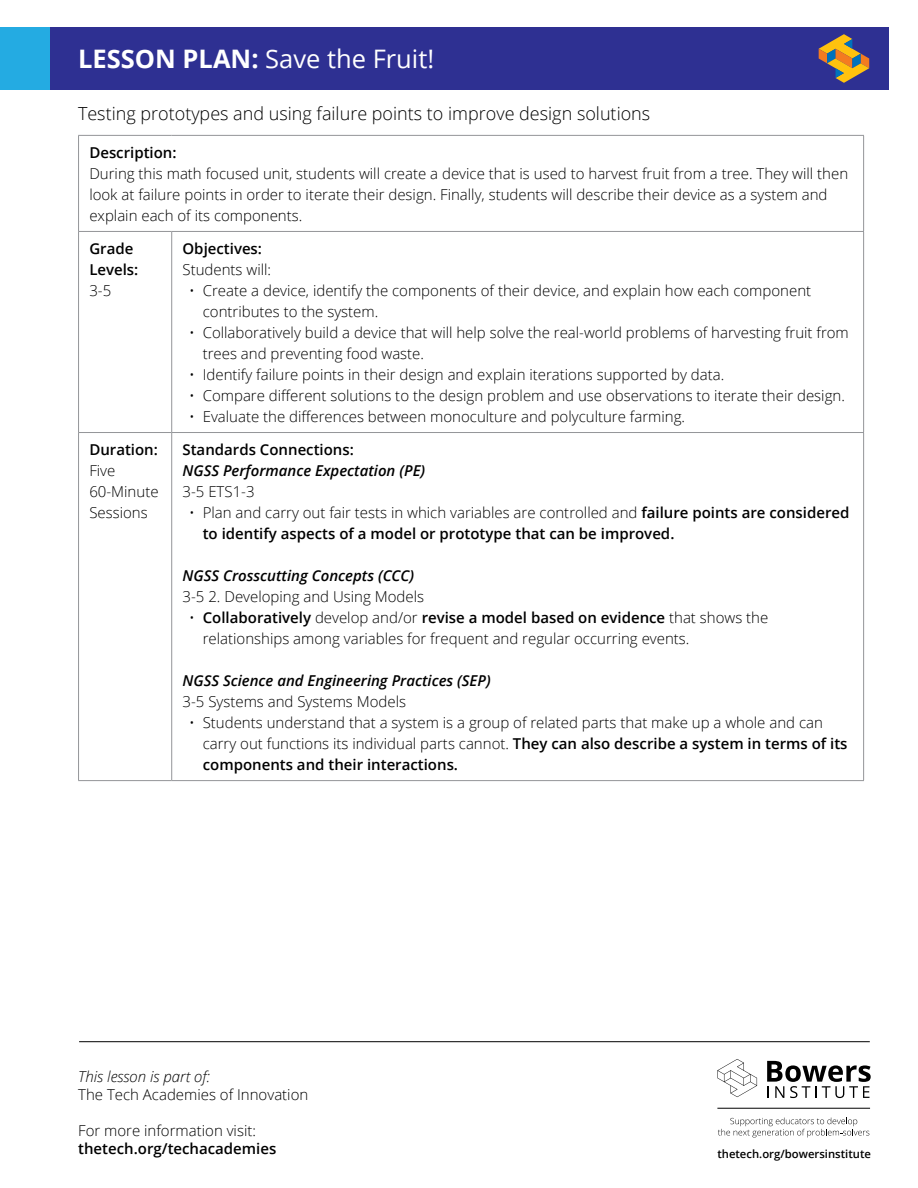
<style>
.page{position:relative;width:918px;height:1188px;background:#fff}
.page>*{position:absolute;margin:0;border:0;box-sizing:border-box;transform-origin:0 0}
.t1{font:25.5px "Open Sans";color:#fff}
.t2{font:300 18px "Open Sans";color:#000}
.t3{font:300 15px/21px "Open Sans";color:#000}
.t4{font:600 15px/21px "Open Sans";color:#000}
.t5{font:italic 600 15px "Open Sans";color:#000}
.t6{font:italic 300 15px "Open Sans";color:#000}
.t7{font:600 11.25px "Open Sans";color:#000}
.s1{font-weight:700}
.s2{font-weight:300}
.s3{font-weight:600}
</style>
<div class="page">
<div style="left:26px;top:27px;width:864px;height:63px;background:#2e3092"></div>
<svg style="left:819px;top:34px;width:50px;height:49px"></svg>
<hr style="left:79px;top:1041px;width:791px;height:1px;background:#000">
<svg style="left:717px;top:1059px;width:40px;height:38px"></svg>
<svg style="left:767px;top:1061px;width:104px;height:37px"></svg>
<svg style="left:718px;top:1118px;width:151px;height:20px"></svg>
<hr style="left:717px;top:1108px;width:153px;height:1px;background:#000">
<div style="left:0;top:27px;width:50px;height:63px;background:#24abe2"></div>
<hr style="left:78px;top:135px;width:94px;height:1px;background:#939598">
<hr style="left:78px;top:136px;width:1px;height:95px;background:#939598">
<hr style="left:172px;top:135px;width:692px;height:1px;background:#939598">
<hr style="left:863px;top:136px;width:1px;height:95px;background:#939598">
<hr style="left:78px;top:231px;width:94px;height:1px;background:#939598">
<hr style="left:78px;top:232px;width:1px;height:200px;background:#939598">
<hr style="left:172px;top:231px;width:692px;height:1px;background:#939598">
<hr style="left:171px;top:232px;width:1px;height:200px;background:#939598">
<hr style="left:863px;top:232px;width:1px;height:200px;background:#939598">
<hr style="left:78px;top:432px;width:94px;height:1px;background:#939598">
<hr style="left:78px;top:433px;width:1px;height:347px;background:#939598">
<hr style="left:172px;top:432px;width:692px;height:1px;background:#939598">
<hr style="left:171px;top:433px;width:1px;height:347px;background:#939598">
<hr style="left:863px;top:433px;width:1px;height:347px;background:#939598">
<hr style="left:78px;top:780px;width:94px;height:1px;background:#939598">
<hr style="left:172px;top:780px;width:692px;height:1px;background:#939598">
<h1 class="t1" style="left:78px;top:41px;width:358px"><span class="s1">LESSON PLAN:</span> Save the Fruit!</h1>
<p class="t2" style="left:78px;top:101px;width:574px">Testing prototypes and using failure points to improve design solutions</p>
<p class="t4" style="left:89px;top:141px;width:89px">Description:</p>
<p class="t3" style="left:89px;top:162px;width:760px">During this math focused unit, students will create a device that is used to harvest fruit from a tree. They will then look at failure points in order to iterate their design. Finally, students will describe their device as a system and explain each of its components.</p>
<p class="t4" style="left:89px;top:237px;width:51px">Grade<br>Levels:</p>
<p class="t3" style="left:89px;top:279px;width:23px">3-5</p>
<p class="t4" style="left:183px;top:237px;width:81px">Objectives:</p>
<p class="t3" style="left:183px;top:258px;width:90px">Students will:</p>
<p class="t3" style="left:203px;top:279px;width:610px;text-indent:-13px">• Create a device, identify the components of their device, and explain how each component contributes to the system.</p>
<p class="t3" style="left:203px;top:321px;width:648px;text-indent:-13px">• Collaboratively build a device that will help solve the real-world problems of harvesting fruit from trees and preventing food waste.</p>
<p class="t3" style="left:189px;top:363px;width:537px">• Identify failure points in their design and explain iterations supported by data.</p>
<p class="t3" style="left:189px;top:384px;width:657px">• Compare different solutions to the design problem and use observations to iterate their design.</p>
<p class="t3" style="left:189px;top:405px;width:497px">• Evaluate the differences between monoculture and polyculture farming.</p>
<p class="t4" style="left:89px;top:439px;width:70px">Duration:</p>
<p class="t3" style="left:89px;top:459px;width:71px">Five<br>60-Minute<br>Sessions</p>
<p class="t4" style="left:183px;top:439px;width:173px">Standards Connections:</p>
<p class="t5" style="left:183px;top:460px;width:244px">NGSS Performance Expectation (PE)</p>
<p class="t3" style="left:183px;top:480px;width:74px">3-5 ETS1-3</p>
<p class="t4" style="left:203px;top:502px;width:648px;text-indent:-13px"><span class="s2">• Plan and carry out fair tests in which variables are controlled and</span> failure points are considered to identify aspects of a model or prototype that can be improved.</p>
<p class="t5" style="left:183px;top:565px;width:233px">NGSS Crosscutting Concepts (CCC)</p>
<p class="t3" style="left:183px;top:585px;width:243px">3-5 2. Developing and Using Models</p>
<p class="t3" style="left:203px;top:606px;width:567px;text-indent:-13px">• <span class="s3">Collaboratively</span> develop and/or <span class="s3">revise a model based on evidence</span> that shows the relationships among variables for frequent and regular occurring events.</p>
<p class="t5" style="left:183px;top:670px;width:310px">NGSS Science and Engineering Practices (SEP)</p>
<p class="t3" style="left:183px;top:690px;width:225px">3-5 Systems and Systems Models</p>
<p class="t3" style="left:203px;top:711px;width:646px;text-indent:-13px">• Students understand that a system is a group of related parts that make up a whole and can carry out functions its individual parts cannot. <span class="s3">They can also describe a system in terms of its components and their interactions.</span></p>
<p class="t6" style="left:78px;top:1066px;width:134px">This lesson is part of:</p>
<p class="t3" style="left:78px;top:1083px;width:232px">The Tech Academies of Innovation</p>
<p class="t3" style="left:78px;top:1119px;width:179px">For more information visit:</p>
<p class="t4" style="left:78px;top:1137px;width:200px">thetech.org/techacademies</p>
<p class="t7" style="left:717px;top:1146px;width:155px">thetech.org/bowersinstitute</p>
</div>
